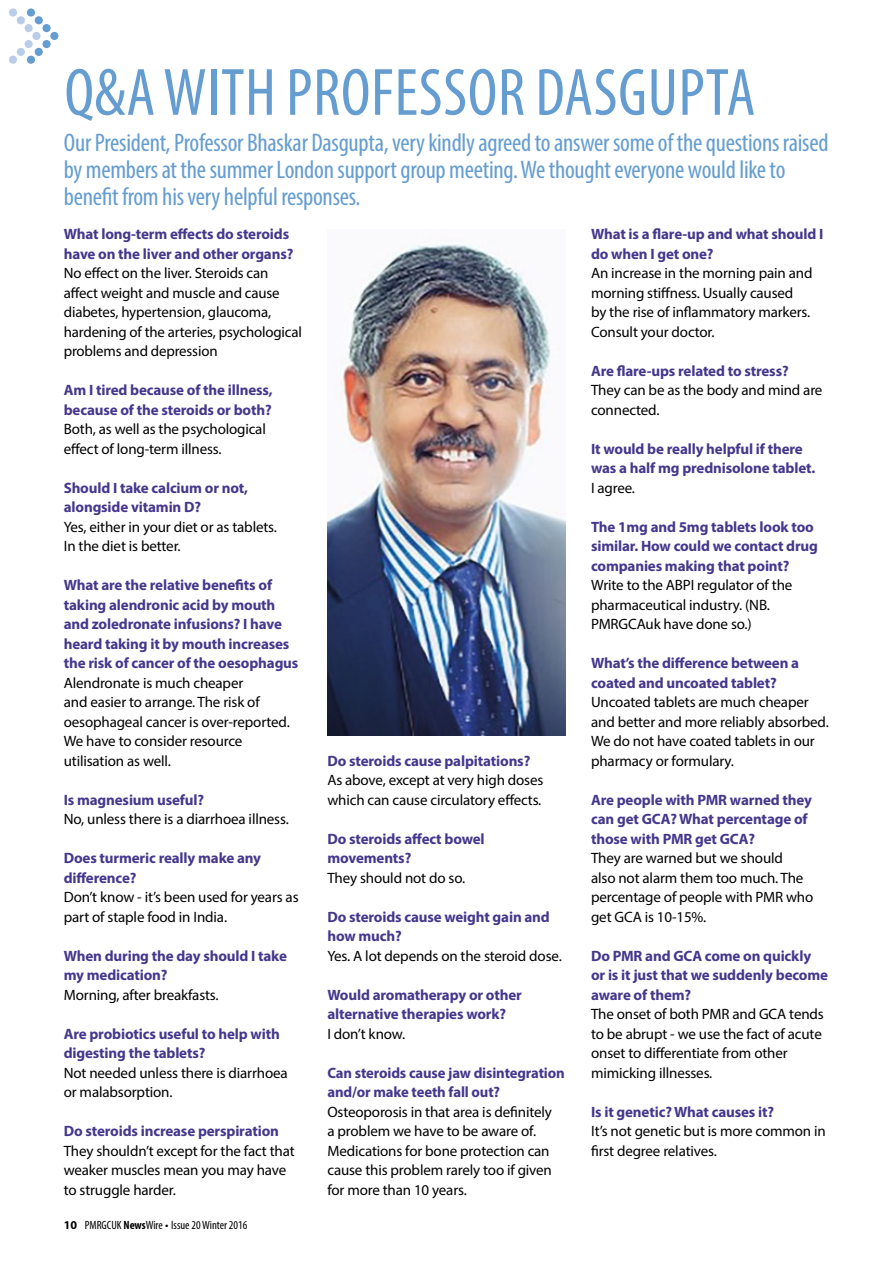
<style>
.page{position:relative;width:893px;height:1263px;background:#fff}
.page>*{position:absolute;margin:0;border:0;box-sizing:border-box;transform-origin:0 0}
.t1{font:condensed 67.5px "Myriad Pro";letter-spacing:.01em;color:#659dd1}
.t2{font:condensed 25.5px/27px "Myriad Pro";letter-spacing:-.01em;color:#659dd1}
.t3{font:15px/19.5px "Myriad Pro";letter-spacing:-.01em;color:#000}
.t4{font:700 15px/19.5px "Myriad Pro";letter-spacing:-.01em;color:#46378d}
.t5{font:condensed 12px "Myriad Pro";color:#000}
.s1{font-weight:700;font-stretch:normal}
.s2{font-weight:700}
.s3{font-stretch:normal}
</style>
<div class="page">
<svg style="left:9px;top:8px;width:50px;height:56px"></svg>
<img style="left:327px;top:244px;width:239px;height:492px">
<h1 class="t1" style="left:64px;top:52px;width:692px">Q&amp;A WITH PROFESSOR DASGUPTA</h1>
<h2 class="t2" style="left:64px;top:129px;width:766px">Our President, Professor Bhaskar Dasgupta, very kindly agreed to answer some of the questions raised by members at the summer London support group meeting. We thought everyone would like to benefit from his very helpful responses.</h2>
<p class="t4" style="left:64px;top:224px;width:231px">What long-term effects do steroids have on the liver and other organs?</p>
<p class="t3" style="left:64px;top:263px;width:240px">No effect on the liver. Steroids can affect weight and muscle and cause diabetes, hypertension, glaucoma, hardening of the arteries, psychological problems and depression</p>
<p class="t4" style="left:64px;top:380px;width:210px">Am I tired because of the illness, because of the steroids or both?</p>
<p class="t3" style="left:64px;top:419px;width:204px">Both, as well as the psychological effect of long-term illness.</p>
<p class="t4" style="left:64px;top:477px;width:186px">Should I take calcium or not, alongside vitamin D?</p>
<p class="t3" style="left:64px;top:517px;width:215px">Yes, either in your diet or as tablets.<br>In the diet is better.</p>
<p class="t4" style="left:64px;top:575px;width:236px">What are the relative benefits of taking alendronic acid by mouth and zoledronate infusions? I have heard taking it by mouth increases the risk of cancer of the oesophagus</p>
<p class="t3" style="left:64px;top:673px;width:228px">Alendronate is much cheaper<br>and easier to arrange. The risk of oesophageal cancer is over-reported.<br>We have to consider resource utilisation as well.</p>
<p class="t4" style="left:64px;top:789px;width:142px">Is magnesium useful?</p>
<p class="t3" style="left:64px;top:809px;width:227px">No, unless there is a diarrhoea illness.</p>
<p class="t4" style="left:64px;top:848px;width:199px">Does turmeric really make any difference?</p>
<p class="t3" style="left:64px;top:887px;width:236px">Don’t know - it’s been used for years as part of staple food in India.</p>
<p class="t4" style="left:64px;top:945px;width:225px">When during the day should I take my medication?</p>
<p class="t3" style="left:64px;top:985px;width:156px">Morning, after breakfasts.</p>
<p class="t4" style="left:64px;top:1023px;width:218px">Are probiotics useful to help with digesting the tablets?</p>
<p class="t3" style="left:64px;top:1063px;width:225px">Not needed unless there is diarrhoea or malabsorption.</p>
<p class="t4" style="left:64px;top:1121px;width:217px">Do steroids increase perspiration</p>
<p class="t3" style="left:64px;top:1141px;width:233px">They shouldn’t except for the fact that weaker muscles mean you may have to struggle harder.</p>
<p class="t4" style="left:591px;top:224px;width:234px">What is a flare-up and what should I do when I get one?</p>
<p class="t3" style="left:591px;top:263px;width:223px">An increase in the morning pain and morning stiffness. Usually caused<br>by the rise of inflammatory markers.<br>Consult your doctor.</p>
<p class="t4" style="left:591px;top:360px;width:199px">Are flare-ups related to stress?</p>
<p class="t3" style="left:591px;top:380px;width:233px">They can be as the body and mind are connected.</p>
<p class="t4" style="left:591px;top:438px;width:226px">It would be really helpful if there was a half mg prednisolone tablet.</p>
<p class="t3" style="left:591px;top:478px;width:45px">I agree.</p>
<p class="t4" style="left:591px;top:516px;width:228px">The 1mg and 5mg tablets look too similar. How could we contact drug companies making that point?</p>
<p class="t3" style="left:591px;top:575px;width:203px">Write to the ABPI regulator of the pharmaceutical industry. (NB.<br>PMRGCAuk have done so.)</p>
<p class="t4" style="left:591px;top:653px;width:210px">What’s the difference between a coated and uncoated tablet?</p>
<p class="t3" style="left:591px;top:692px;width:239px">Uncoated tablets are much cheaper and better and more reliably absorbed.<br>We do not have coated tablets in our pharmacy or formulary.</p>
<p class="t4" style="left:591px;top:789px;width:222px">Are people with PMR warned they can get GCA? What percentage of those with PMR get GCA?</p>
<p class="t3" style="left:591px;top:848px;width:224px">They are warned but we should<br>also not alarm them too much. The percentage of people with PMR who get GCA is 10-15%.</p>
<p class="t4" style="left:591px;top:945px;width:239px">Do PMR and GCA come on quickly or is it just that we suddenly become aware of them?</p>
<p class="t3" style="left:591px;top:1004px;width:234px">The onset of both PMR and GCA tends to be abrupt - we use the fact of acute onset to differentiate from other mimicking illnesses.</p>
<p class="t4" style="left:591px;top:1101px;width:185px">Is it genetic? What causes it?</p>
<p class="t3" style="left:591px;top:1121px;width:236px">It’s not genetic but is more common in first degree relatives.</p>
<p class="t4" style="left:327px;top:750px;width:204px">Do steroids cause palpitations?</p>
<p class="t3" style="left:327px;top:770px;width:217px">As above, except at very high doses which can cause circulatory effects.</p>
<p class="t4" style="left:327px;top:828px;width:159px">Do steroids affect bowel movements?</p>
<p class="t3" style="left:327px;top:868px;width:139px">They should not do so.</p>
<p class="t4" style="left:327px;top:906px;width:224px">Do steroids cause weight gain and how much?</p>
<p class="t3" style="left:327px;top:946px;width:236px">Yes. A lot depends on the steroid dose.</p>
<p class="t4" style="left:327px;top:984px;width:196px">Would aromatherapy or other alternative therapies work?</p>
<p class="t3" style="left:327px;top:1024px;width:79px">I don’t know.</p>
<p class="t4" style="left:327px;top:1062px;width:239px">Can steroids cause jaw disintegration and/or make teeth fall out?</p>
<p class="t3" style="left:327px;top:1102px;width:226px">Osteoporosis in that area is definitely a problem we have to be aware of.<br>Medications for bone protection can cause this problem rarely too if given for more than 10 years.</p>
<p class="t5" style="left:64px;top:1218px;width:185px"><span class="s1">10</span> PMRGCUK <span class="s2">News</span>Wire <span class="s3">•</span> Issue 20 Winter 2016</p>
</div>
